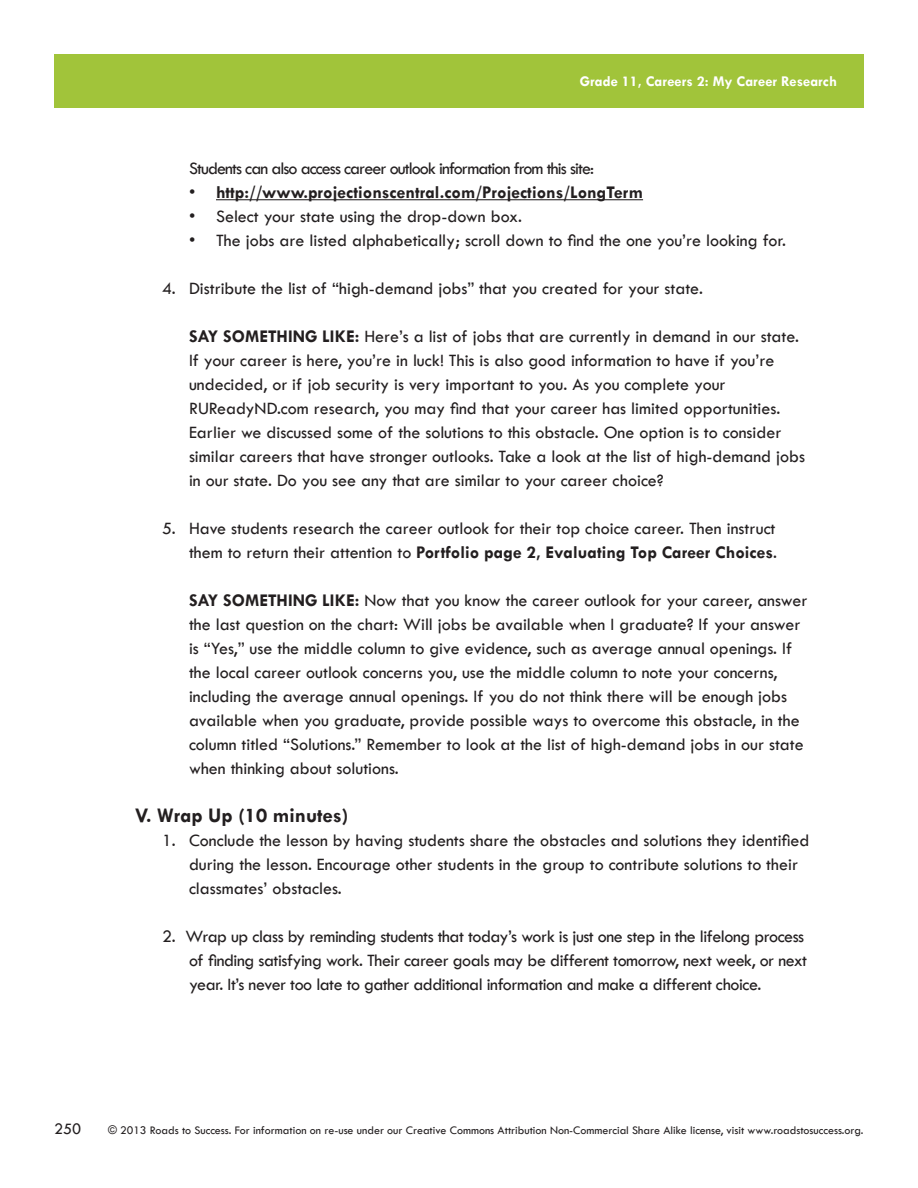
<style>
.page{position:relative;width:918px;height:1188px;background:#fff}
.page>*{position:absolute;margin:0;border:0;box-sizing:border-box;transform-origin:0 0}
.A_NumberListRoman{font:700 21px "Tw Cen";color:#231f20}
.A_NumberList2{font:500 18px/24px "Tw Cen";color:#231f20}
.A_Text{font:500 18px/24px "Tw Cen";color:#231f20}
.A_NumberList2-2{font:500 18px/24px "Tw Cen";letter-spacing:-.025em;color:#231f20}
.A_NumberList1{font:500 18px/24px "Tw Cen";color:#231f20}
.A_Bullet{font:500 18px "Tw Cen";color:#231f20}
.A_Text-2{font:500 18px "Tw Cen";letter-spacing:-.05em;color:#231f20}
.A_Bullet-2{font:700 18px "Tw Cen";color:#231f20}
.t1{font:500 16.5px "Tw Cen";color:#231f20}
.t2{font:700 15px "Tw Cen";color:#fff}
.t3{font:500 12px "Tw Cen";color:#231f20}
.s1{font-weight:500}
.s2{font-weight:700}
</style>
<div class="page">
<div style="left:54px;top:54px;width:810px;height:54px;background:#a1c43a"></div>
<hr style="left:216px;top:199px;width:427px;height:1px;background:#231f20">
<p class="t2" style="left:580px;top:72px;width:259px">Grade 11, Careers 2: My Career Research</p>
<p class="t2" style="left:595px;top:72px;width:244px">Grade 11, Careers 1: Interest Inventory</p>
<p class="A_Text-2" style="left:189px;top:158px;width:407px">Students can also access career outlook information from this site:</p>
<p class="A_Bullet-2" style="left:189px;top:182px;width:456px"><span class="s1">•</span> http://www.projectionscentral.com/Projections/LongTerm</p>
<p class="A_Bullet" style="left:189px;top:206px;width:335px">• Select your state using the drop-down box.</p>
<p class="A_Bullet" style="left:189px;top:230px;width:599px">• The jobs are listed alphabetically; scroll down to find the one you’re looking for.</p>
<p class="A_NumberList2" style="left:162px;top:277px;width:543px">4. Distribute the list of “high-demand jobs” that you created for your state.</p>
<p class="A_NumberList2" style="left:189px;top:325px;width:618px"><span class="s2">SAY SOMETHING LIKE:</span> Here’s a list of jobs that are currently in demand in our state.<br>If your career is here, you’re in luck! This is also good information to have if you’re undecided, or if job security is very important to you. As you complete your RUReadyND.com research, you may find that your career has limited opportunities.<br>Earlier we discussed some of the solutions to this obstacle. One option is to consider similar careers that have stronger outlooks. Take a look at the list of high-demand jobs in our state. Do you see any that are similar to your career choice?</p>
<p class="A_NumberList2" style="left:162px;top:517px;width:617px;text-align:right">5. Have students research the career outlook for their top choice career. Then instruct them to return their attention to <span class="s2">Portfolio page 2, Evaluating Top Career Choices</span>.</p>
<p class="A_Text" style="left:189px;top:589px;width:620px"><span class="s2">SAY SOMETHING LIKE:</span> Now that you know the career outlook for your career, answer the last question on the chart: Will jobs be available when I graduate? If your answer is “Yes,” use the middle column to give evidence, such as average annual openings. If the local career outlook concerns you, use the middle column to note your concerns, including the average annual openings. If you do not think there will be enough jobs available when you graduate, provide possible ways to overcome this obstacle, in the column titled “Solutions.” Remember to look at the list of high-demand jobs in our state when thinking about solutions.</p>
<p class="A_NumberListRoman" style="left:135px;top:803px;width:215px">V. Wrap Up (10 minutes)</p>
<p class="A_NumberList1" style="left:189px;top:829px;width:622px;text-indent:-27px">1. Conclude the lesson by having students share the obstacles and solutions they identified during the lesson. Encourage other students in the group to contribute solutions to their classmates’ obstacles.</p>
<p class="A_NumberList2-2" style="left:189px;top:925px;width:620px;text-indent:-27px">2. Wrap up class by reminding students that today’s work is just one step in the lifelong process of finding satisfying work. Their career goals may be different tomorrow, next week, or next year. It’s never too late to gather additional information and make a different choice.</p>
<p class="t1" style="left:54px;top:1119px;width:29px">250</p>
<p class="t3" style="left:108px;top:1123px;width:757px">© 2013 Roads to Success. For information on re-use under our Creative Commons Attribution Non-Commercial Share Alike license, visit www.roadstosuccess.org.</p>
</div>
